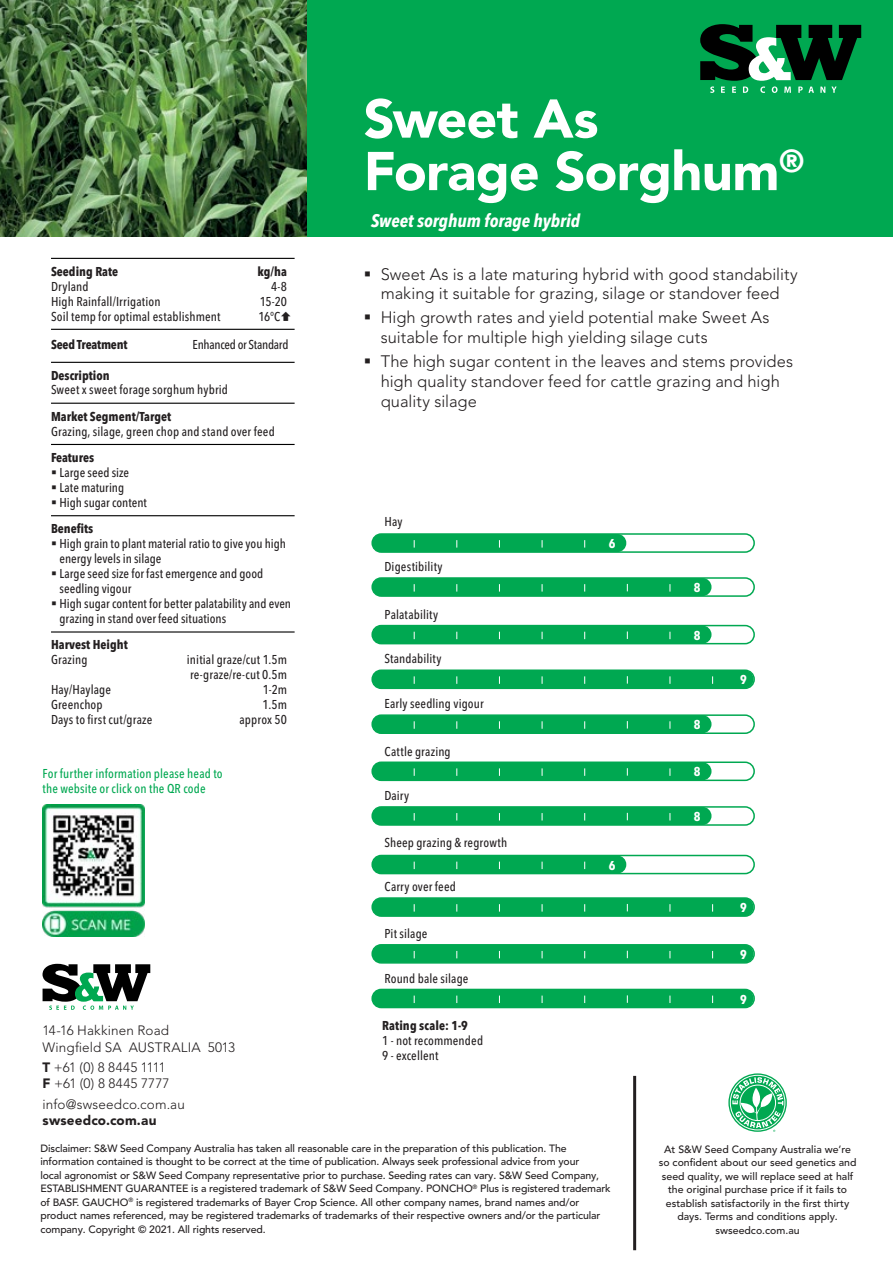
<style>
.page{position:relative;width:893px;height:1263px;background:#fff}
.page>*{position:absolute;margin:0;border:0;box-sizing:border-box;transform-origin:0 0}
.t1{font:900 54px/52.5px "Avenir LT Pro";letter-spacing:-.015em;color:#fff}
.t2{font:italic 700 condensed 18px "Avenir Next LT Pro";letter-spacing:-.005em;color:#fff}
.t3{font:300 16.5px/19.8px "Avenir LT Pro";color:#231f20}
.t4{font:300 13.5px/16.2px "Avenir LT Pro";letter-spacing:.01em;color:#231f20}
.t5{font:900 13.5px "Avenir LT Pro";letter-spacing:.015em;color:#231f20}
.t6{font:500 condensed 12.75px/15px "Avenir Next LT Pro";letter-spacing:.01em;color:#231f20}
.t7{font:700 condensed 12.75px "Avenir Next LT Pro";color:#231f20}
.t8{font:500 condensed 12.75px/15px "Avenir Next LT Pro";letter-spacing:.01em;color:#00a851}
.t9{font:500 condensed 12.75px "Avenir Next LT Pro";letter-spacing:-.02em;color:#231f20}
.t10{font:700 condensed 12.75px "Avenir Next LT Pro";letter-spacing:-.02em;color:#231f20}
.t11{font:700 condensed 12.75px "Avenir Next LT Pro";color:#fff}
.t12{font:500 10.5px/13.5px "Avenir LT Pro";letter-spacing:-.01em;color:#231f20;text-align:center}
.s1{font-weight:900}
</style>
<div class="page">
<div style="left:303px;top:1px;width:590px;height:236px;background:#00a851"></div>
<svg style="left:700px;top:24px;width:161px;height:69px"></svg>
<svg style="left:43px;top:964px;width:107px;height:46px"></svg>
<img style="left:43px;top:804px;width:101px;height:132px">
<img style="left:0;top:1px;width:306px;height:236px">
<hr style="left:51px;top:258px;width:244px;height:1px;background:#000">
<hr style="left:51px;top:329px;width:244px;height:1px;background:#000">
<hr style="left:51px;top:362px;width:244px;height:1px;background:#000">
<hr style="left:51px;top:403px;width:244px;height:1px;background:#000">
<hr style="left:51px;top:444px;width:244px;height:1px;background:#000">
<hr style="left:51px;top:515px;width:244px;height:1px;background:#000">
<hr style="left:51px;top:631px;width:244px;height:1px;background:#000">
<div style="left:371px;top:625px;width:384px;height:19px;border:2px solid #00a851;border-radius:9px"></div>
<div style="left:371px;top:761px;width:384px;height:20px;border:2px solid #00a851;border-radius:9px"></div>
<div style="left:371px;top:806px;width:384px;height:20px;border:2px solid #00a851;border-radius:9px"></div>
<div style="left:372px;top:626px;width:339px;height:18px;background:#00a851;border-radius:9px"></div>
<div style="left:372px;top:762px;width:339px;height:18px;background:#00a851;border-radius:9px"></div>
<div style="left:372px;top:807px;width:339px;height:18px;background:#00a851;border-radius:9px"></div>
<div style="left:371px;top:577px;width:384px;height:20px;border:2px solid #00a851;border-radius:9px"></div>
<div style="left:372px;top:578px;width:339px;height:18px;background:#00a851;border-radius:9px"></div>
<div style="left:371px;top:714px;width:384px;height:20px;border:2px solid #00a851;border-radius:9px"></div>
<div style="left:372px;top:715px;width:339px;height:18px;background:#00a851;border-radius:9px"></div>
<div style="left:371px;top:855px;width:384px;height:19px;border:2px solid #00a851;border-radius:9px"></div>
<div style="left:372px;top:855px;width:254px;height:18px;background:#00a851;border-radius:9px"></div>
<div style="left:371px;top:533px;width:384px;height:20px;border:2px solid #00a851;border-radius:9px"></div>
<div style="left:372px;top:534px;width:254px;height:18px;background:#00a851;border-radius:9px"></div>
<div style="left:371px;top:669px;width:384px;height:20px;border:2px solid #00a851;border-radius:9px"></div>
<div style="left:372px;top:670px;width:382px;height:18px;background:#00a851;border-radius:9px"></div>
<div style="left:371px;top:897px;width:384px;height:20px;border:2px solid #00a851;border-radius:9px"></div>
<div style="left:372px;top:898px;width:382px;height:18px;background:#00a851;border-radius:9px"></div>
<div style="left:371px;top:944px;width:384px;height:20px;border:2px solid #00a851;border-radius:9px"></div>
<div style="left:372px;top:945px;width:382px;height:18px;background:#00a851;border-radius:9px"></div>
<div style="left:371px;top:989px;width:384px;height:19px;border:2px solid #00a851;border-radius:9px"></div>
<div style="left:372px;top:989px;width:382px;height:18px;background:#00a851;border-radius:9px"></div>
<div style="left:728px;top:1073px;width:59px;height:59px;border:4px solid #00a851;border-radius:50%"></div>
<div style="left:730px;top:1075px;width:55px;height:55px;border:1px solid #fff;border-radius:50%"></div>
<svg style="left:732px;top:1077px;width:51px;height:55px"></svg>
<hr style="left:633px;top:1076px;width:3px;height:174px;background:#231f20">
<p class="t7" style="left:51px;top:264px;width:69px">Seeding Rate</p>
<p class="t7" style="left:257px;top:264px;width:31px">kg/ha</p>
<p class="t6" style="left:51px;top:279px;width:39px">Dryland</p>
<p class="t6" style="left:271px;top:279px;width:17px">4-8</p>
<p class="t6" style="left:51px;top:294px;width:111px">High Rainfall/Irrigation</p>
<p class="t6" style="left:260px;top:294px;width:29px">15-20</p>
<p class="t6" style="left:51px;top:309px;width:171px">Soil temp for optimal establishment</p>
<p class="t6" style="left:259px;top:309px;width:23px">16°C</p>
<p class="t10" style="left:51px;top:337px;width:78px">Seed Treatment</p>
<p class="t9" style="left:193px;top:337px;width:97px">Enhanced or Standard</p>
<p class="t7" style="left:51px;top:367px;width:60px">Description</p>
<p class="t6" style="left:51px;top:382px;width:179px">Sweet x sweet forage sorghum hybrid</p>
<p class="t7" style="left:51px;top:408px;width:122px">Market Segment/Target</p>
<p class="t6" style="left:51px;top:424px;width:225px">Grazing, silage, green chop and stand over feed</p>
<p class="t7" style="left:51px;top:450px;width:45px">Features</p>
<p class="t6" style="left:60px;top:465px;width:89px">Large seed size<br>Late maturing<br>High sugar content</p>
<p class="t7" style="left:51px;top:521px;width:44px">Benefits</p>
<p class="t6" style="left:60px;top:536px;width:233px">High grain to plant material ratio to give you high energy levels in silage<br>Large seed size for fast emergence and good seedling vigour<br>High sugar content for better palatability and even grazing in stand over feed situations</p>
<p class="t7" style="left:51px;top:637px;width:78px">Harvest Height</p>
<p class="t6" style="left:51px;top:652px;width:38px">Grazing</p>
<p class="t6" style="left:187px;top:652px;width:102px">initial graze/cut 1.5m re-graze/re-cut 0.5m</p>
<p class="t6" style="left:51px;top:682px;width:62px">Hay/Haylage</p>
<p class="t6" style="left:263px;top:682px;width:26px">1-2m</p>
<p class="t6" style="left:51px;top:697px;width:53px">Greenchop</p>
<p class="t6" style="left:263px;top:697px;width:26px">1.5m</p>
<p class="t6" style="left:51px;top:712px;width:103px">Days to first cut/graze</p>
<p class="t6" style="left:240px;top:712px;width:49px">approx 50</p>
<p class="t8" style="left:43px;top:766px;width:182px">For further information please head to the website or click on the QR code</p>
<p class="t4" style="left:43px;top:1023px;width:194px">14-16 Hakkinen Road<br>Wingfield SA AUSTRALIA 5013</p>
<p class="t4" style="left:43px;top:1059px;width:128px"><span class="s1">T</span> +61 (0) 8 8445 1111<br><span class="s1">F</span> +61 (0) 8 8445 7777</p>
<p class="t4" style="left:43px;top:1096px;width:144px">info@swseedco.com.au</p>
<p class="t5" style="left:43px;top:1112px;width:115px">swseedco.com.au</p>
<h1 class="t1" style="left:364px;top:93px;width:442px">Sweet As<br>Forage Sorghum<sup>®</sup></h1>
<h2 class="t2" style="left:371px;top:210px;width:210px">Sweet sorghum forage hybrid</h2>
<h3 class="t3" style="left:381px;top:264px;width:419px">Sweet As is a late maturing hybrid with good standability making it suitable for grazing, silage or standover feed</h3>
<h3 class="t3" style="left:381px;top:308px;width:390px">High growth rates and yield potential make Sweet As suitable for multiple high yielding silage cuts</h3>
<h3 class="t3" style="left:381px;top:352px;width:414px">The high sugar content in the leaves and stems provides high quality standover feed for cattle grazing and high quality silage</h3>
<p class="t6" style="left:384px;top:513px;width:20px">Hay</p>
<p class="t6" style="left:384px;top:559px;width:60px">Digestibility</p>
<p class="t6" style="left:384px;top:607px;width:55px">Palatability</p>
<p class="t6" style="left:384px;top:651px;width:59px">Standability</p>
<p class="t6" style="left:384px;top:696px;width:101px">Early seedling vigour</p>
<p class="t6" style="left:384px;top:743px;width:68px">Cattle grazing</p>
<p class="t6" style="left:384px;top:788px;width:26px">Dairy</p>
<p class="t6" style="left:384px;top:835px;width:124px">Sheep grazing &amp; regrowth</p>
<p class="t6" style="left:384px;top:879px;width:73px">Carry over feed</p>
<p class="t6" style="left:384px;top:926px;width:45px">Pit silage</p>
<p class="t6" style="left:384px;top:971px;width:86px">Round bale silage</p>
<p class="t7" style="left:382px;top:1018px;width:87px">Rating scale: 1-9</p>
<p class="t6" style="left:382px;top:1033px;width:102px">1 - not recommended<br>9 - excellent</p>
<p class="t11" style="left:609px;top:536px;width:8px">6</p>
<p class="t11" style="left:609px;top:857px;width:8px">6</p>
<p class="t11" style="left:694px;top:580px;width:8px">8</p>
<p class="t11" style="left:694px;top:627px;width:8px">8</p>
<p class="t11" style="left:694px;top:717px;width:8px">8</p>
<p class="t11" style="left:694px;top:764px;width:8px">8</p>
<p class="t11" style="left:694px;top:809px;width:8px">8</p>
<p class="t11" style="left:740px;top:672px;width:8px">9</p>
<p class="t11" style="left:740px;top:900px;width:8px">9</p>
<p class="t11" style="left:740px;top:947px;width:8px">9</p>
<p class="t11" style="left:740px;top:991px;width:8px">9</p>
<p class="t12" style="left:40px;top:1142px;width:572px;text-align:left">Disclaimer: S&amp;W Seed Company Australia has taken all reasonable care in the preparation of this publication. The information contained is thought to be correct at the time of publication. Always seek professional advice from your<br>local agronomist or S&amp;W Seed Company representative prior to purchase. Seeding rates can vary. S&amp;W Seed Company, ESTABLISHMENT GUARANTEE is a registered trademark of S&amp;W Seed Company. PONCHO<sup>®</sup> Plus is registered trademark of BASF. GAUCHO<sup>®️</sup> is registered trademarks of Bayer Crop Science. All other company names, brand names and/or product names referenced, may be registered trademarks of trademarks of their respective owners and/or the particular company. Copyright ©️ 2021. All rights reserved.</p>
<p class="t12" style="left:659px;top:1143px;width:199px">At S&amp;W Seed Company Australia we’re so confident about our seed genetics and seed quality, we will replace seed at half the original purchase price if it fails to establish satisfactorily in the first thirty days. Terms and conditions apply. swseedco.com.au</p>
</div>
